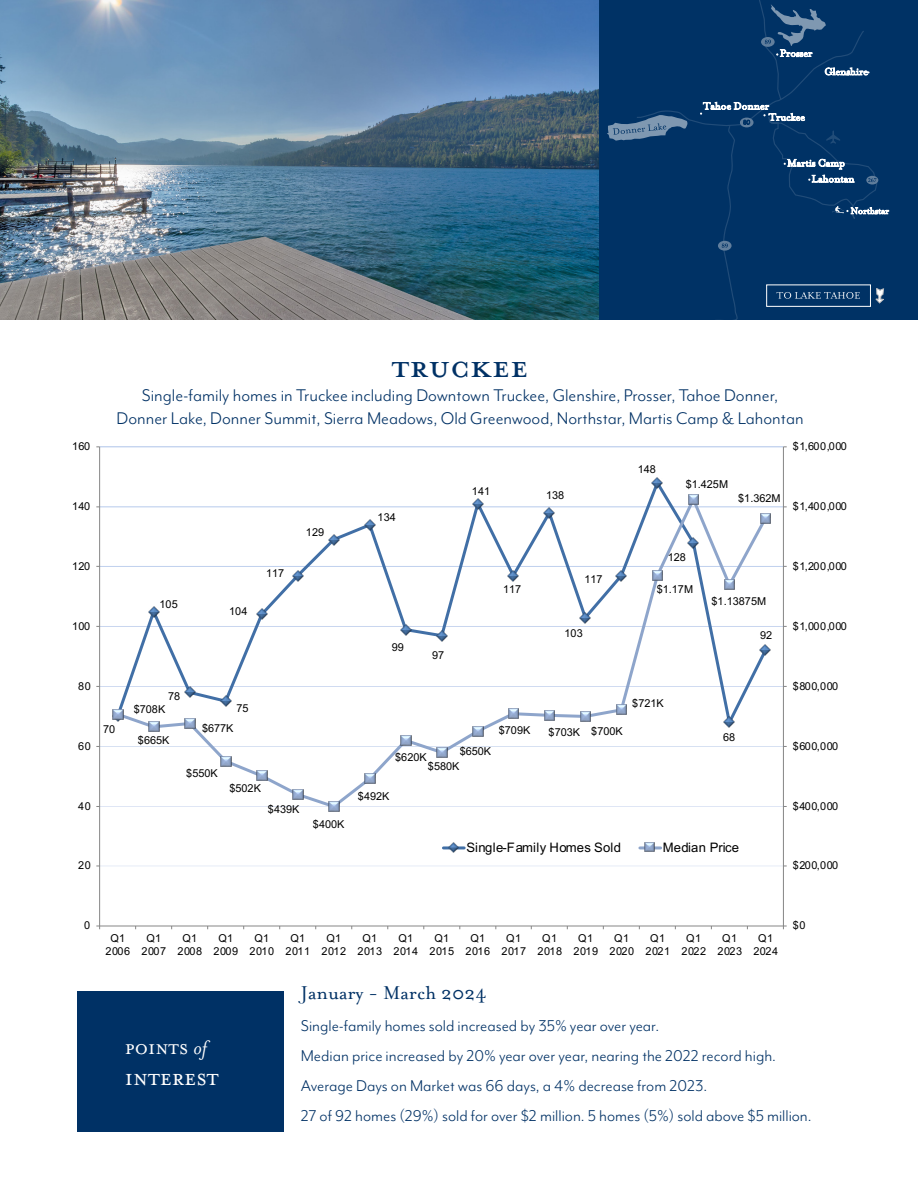
<style>
.page{position:relative;width:918px;height:1188px;background:#fff}
.page>*{position:absolute;margin:0;border:0;box-sizing:border-box;transform-origin:0 0}
.t1{font:45px "Mrs Eaves Petite Caps OT";color:#003165}
.t2{font:25.5px "Mrs Eaves Petite Caps OT";color:#fff}
.t3{font:22.5px "Mrs Eaves Petite Caps OT";color:#fff}
.t4{font:21px "Mrs Eaves Roman";color:#003165}
.t5{font:19.5px "Mr Eaves Mod OT";color:#003165}
.t6{font:18px "Mr Eaves Mod OT";color:#003165}
.t7{font:13.05px "Arial";letter-spacing:.015em;color:#000}
.t8{font:10.95px/12.6px "Arial";color:#000;text-align:center}
.s1{font-family:"Mrs Eaves OT";font-style:italic}
</style>
<div class="page">
<img style="left:0;top:0;width:599px;height:320px">
<div style="left:599px;top:0;width:319px;height:320px;background:#003265"></div>
<svg style="left:607px;top:0;width:282px;height:320px"></svg>
<div style="left:77px;top:991px;width:207px;height:141px;background:#003165"></div>
<svg style="left:100px;top:446px;width:683px;height:420px"></svg>
<hr style="left:783px;top:447px;width:1px;height:479px;background:#868686">
<hr style="left:99px;top:447px;width:1px;height:479px;background:#868686">
<hr style="left:100px;top:926px;width:683px;height:1px;background:#868686">
<svg style="left:114px;top:476px;width:655px;height:16px"></svg>
<svg style="left:651px;top:476px;width:13px;height:13px"></svg>
<svg style="left:769px;top:644px;width:3px;height:13px"></svg>
<svg style="left:114px;top:492px;width:655px;height:318px"></svg>
<svg style="left:111px;top:708px;width:13px;height:15px"></svg>
<svg style="left:148px;top:721px;width:12px;height:12px"></svg>
<svg style="left:184px;top:718px;width:12px;height:12px"></svg>
<svg style="left:220px;top:755px;width:12px;height:12px"></svg>
<svg style="left:256px;top:770px;width:12px;height:12px"></svg>
<svg style="left:292px;top:788px;width:12px;height:12px"></svg>
<svg style="left:328px;top:800px;width:12px;height:12px"></svg>
<svg style="left:364px;top:773px;width:12px;height:12px"></svg>
<svg style="left:400px;top:734px;width:12px;height:12px"></svg>
<svg style="left:436px;top:746px;width:12px;height:12px"></svg>
<svg style="left:472px;top:725px;width:12px;height:12px"></svg>
<svg style="left:507px;top:708px;width:13px;height:12px"></svg>
<svg style="left:543px;top:709px;width:13px;height:12px"></svg>
<svg style="left:579px;top:710px;width:13px;height:12px"></svg>
<svg style="left:615px;top:704px;width:13px;height:12px"></svg>
<svg style="left:651px;top:570px;width:13px;height:12px"></svg>
<svg style="left:687px;top:493px;width:13px;height:12px"></svg>
<svg style="left:723px;top:579px;width:13px;height:12px"></svg>
<svg style="left:759px;top:512px;width:13px;height:12px"></svg>
<hr style="left:443px;top:846px;width:21px;height:3px;background:#416fa6">
<svg style="left:448px;top:841px;width:12px;height:12px"></svg>
<hr style="left:640px;top:846px;width:21px;height:3px;background:#8ea5cb">
<svg style="left:644px;top:842px;width:12px;height:11px"></svg>
<p class="t1" style="left:392px;top:347px;width:139px">truckee</p>
<p class="t5" style="left:142px;top:384px;width:638px">Single-family homes in Truckee including Downtown Truckee, Glenshire, Prosser, Tahoe Donner,</p>
<p class="t5" style="left:117px;top:408px;width:689px">Donner Lake, Donner Summit, Sierra Meadows, Old Greenwood, Northstar, Martis Camp &amp; Lahontan</p>
<p class="t8" style="left:72px;top:440px;width:20px">160</p>
<p class="t8" style="left:793px;top:440px;width:56px">$1,600,000</p>
<p class="t8" style="left:638px;top:463px;width:20px">148</p>
<p class="t8" style="left:72px;top:499px;width:20px">140</p>
<p class="t8" style="left:378px;top:510px;width:20px">134</p>
<p class="t8" style="left:472px;top:485px;width:20px">141</p>
<p class="t8" style="left:546px;top:489px;width:20px">138</p>
<p class="t8" style="left:686px;top:478px;width:44px">$1.425M</p>
<p class="t8" style="left:738px;top:492px;width:44px">$1.362M</p>
<p class="t8" style="left:793px;top:499px;width:56px">$1,400,000</p>
<p class="t8" style="left:306px;top:526px;width:20px">129</p>
<p class="t8" style="left:72px;top:559px;width:20px">120</p>
<p class="t8" style="left:266px;top:567px;width:20px">117</p>
<p class="t8" style="left:503px;top:582px;width:20px">117</p>
<p class="t8" style="left:584px;top:573px;width:20px">117</p>
<p class="t8" style="left:668px;top:551px;width:20px">128</p>
<p class="t8" style="left:657px;top:582px;width:38px">$1.17M</p>
<p class="t8" style="left:793px;top:559px;width:56px">$1,200,000</p>
<p class="t8" style="left:160px;top:598px;width:20px">105</p>
<p class="t8" style="left:229px;top:605px;width:20px">104</p>
<p class="t8" style="left:712px;top:595px;width:56px">$1.13875M</p>
<p class="t8" style="left:72px;top:619px;width:20px">100</p>
<p class="t8" style="left:565px;top:627px;width:20px">103</p>
<p class="t8" style="left:760px;top:629px;width:14px">92</p>
<p class="t8" style="left:793px;top:619px;width:56px">$1,000,000</p>
<p class="t8" style="left:392px;top:641px;width:14px">99</p>
<p class="t8" style="left:432px;top:648px;width:14px">97</p>
<p class="t8" style="left:78px;top:679px;width:14px">80</p>
<p class="t8" style="left:78px;top:740px;width:14px">60</p>
<p class="t8" style="left:103px;top:723px;width:14px">70</p>
<p class="t8" style="left:78px;top:800px;width:14px">40</p>
<p class="t8" style="left:168px;top:690px;width:14px">78</p>
<p class="t8" style="left:134px;top:703px;width:33px">$708K</p>
<p class="t8" style="left:138px;top:734px;width:33px">$665K</p>
<p class="t8" style="left:236px;top:702px;width:14px">75</p>
<p class="t8" style="left:202px;top:722px;width:33px">$677K</p>
<p class="t8" style="left:186px;top:767px;width:33px">$550K</p>
<p class="t8" style="left:229px;top:782px;width:33px">$502K</p>
<p class="t8" style="left:268px;top:803px;width:33px">$439K</p>
<p class="t8" style="left:499px;top:724px;width:33px">$709K</p>
<p class="t8" style="left:549px;top:725px;width:76px">$703K $700K</p>
<p class="t8" style="left:460px;top:744px;width:33px">$650K</p>
<p class="t8" style="left:395px;top:751px;width:33px">$620K</p>
<p class="t8" style="left:428px;top:760px;width:33px">$580K</p>
<p class="t8" style="left:358px;top:790px;width:33px">$492K</p>
<p class="t8" style="left:632px;top:697px;width:33px">$721K</p>
<p class="t8" style="left:723px;top:731px;width:14px">68</p>
<p class="t8" style="left:793px;top:679px;width:47px">$800,000</p>
<p class="t8" style="left:793px;top:740px;width:47px">$600,000</p>
<p class="t8" style="left:793px;top:800px;width:47px">$400,000</p>
<p class="t8" style="left:313px;top:818px;width:33px">$400K</p>
<p class="t7" style="left:467px;top:838px;width:156px">Single-Family Homes Sold</p>
<p class="t7" style="left:663px;top:838px;width:78px">Median Price</p>
<p class="t8" style="left:78px;top:859px;width:14px">20</p>
<p class="t8" style="left:793px;top:859px;width:47px">$200,000</p>
<p class="t8" style="left:84px;top:919px;width:8px">0</p>
<p class="t8" style="left:106px;top:932px;width:26px">Q1<br>2006</p>
<p class="t8" style="left:142px;top:932px;width:26px">Q1<br>2007</p>
<p class="t8" style="left:178px;top:932px;width:26px">Q1<br>2008</p>
<p class="t8" style="left:214px;top:932px;width:26px">Q1<br>2009</p>
<p class="t8" style="left:250px;top:932px;width:26px">Q1<br>2010</p>
<p class="t8" style="left:285px;top:932px;width:26px">Q1<br>2011</p>
<p class="t8" style="left:321px;top:932px;width:26px">Q1<br>2012</p>
<p class="t8" style="left:357px;top:932px;width:26px">Q1<br>2013</p>
<p class="t8" style="left:393px;top:932px;width:26px">Q1<br>2014</p>
<p class="t8" style="left:429px;top:932px;width:26px">Q1<br>2015</p>
<p class="t8" style="left:465px;top:932px;width:26px">Q1<br>2016</p>
<p class="t8" style="left:501px;top:932px;width:26px">Q1<br>2017</p>
<p class="t8" style="left:537px;top:932px;width:26px">Q1<br>2018</p>
<p class="t8" style="left:573px;top:932px;width:26px">Q1<br>2019</p>
<p class="t8" style="left:609px;top:932px;width:26px">Q1<br>2020</p>
<p class="t8" style="left:645px;top:932px;width:26px">Q1<br>2021</p>
<p class="t8" style="left:681px;top:932px;width:26px">Q1<br>2022</p>
<p class="t8" style="left:717px;top:932px;width:26px">Q1<br>2023</p>
<p class="t8" style="left:753px;top:932px;width:26px">Q1<br>2024</p>
<p class="t4" style="left:301px;top:982px;width:188px">January - March 2024</p>
<p class="t8" style="left:793px;top:919px;width:14px">$0</p>
<p class="t3" style="left:125px;top:1039px;width:84px">POINTS <span class="s1">of</span></p>
<p class="t2" style="left:125px;top:1068px;width:95px">INTEREST</p>
<p class="t6" style="left:301px;top:1016px;width:360px">Single-family homes sold increased by 35% year over year.</p>
<p class="t6" style="left:301px;top:1046px;width:477px">Median price increased by 20% year over year, nearing the 2022 record high.</p>
<p class="t6" style="left:301px;top:1076px;width:408px">Average Days on Market was 66 days, a 4% decrease from 2023.</p>
<p class="t6" style="left:301px;top:1106px;width:512px">27 of 92 homes (29%) sold for over $2 million. 5 homes (5%) sold above $5 million.</p>
</div>
